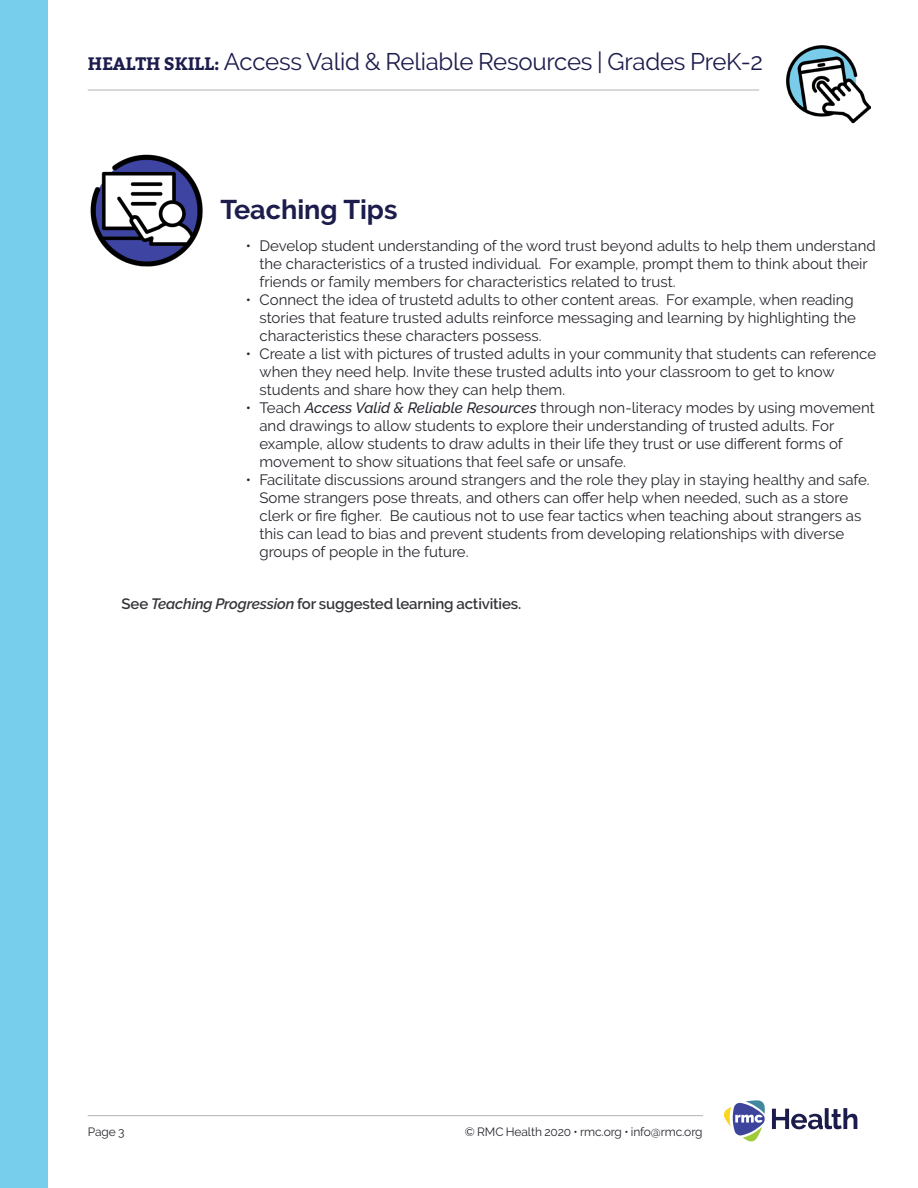
<style>
.page{position:relative;width:918px;height:1188px;background:#fff}
.page>*{position:absolute;margin:0;border:0;box-sizing:border-box;transform-origin:0 0}
.Teaching_Tips{font:700 27px "Raleway";color:#1c1c4d}
.t1{font:24px "Raleway";letter-spacing:-.01em;color:#1c1c4d}
.t2{font:15px/18px "Raleway";color:#26272e}
.t3{font:600 15px "Raleway";letter-spacing:-.01em;color:#36353b}
.t4{font:12px "Raleway";letter-spacing:-.01em;color:#26272e}
.s1{font-family:"Bitter";font-weight:700;font-size:18px}
.s2{font-weight:500;font-style:italic}
.s3{font-style:italic}
</style>
<div class="page">
<div style="left:0;top:0;width:47px;height:1188px;background:#77cdec"></div>
<svg style="left:724px;top:1100px;width:41px;height:42px"></svg>
<svg style="left:772px;top:1108px;width:85px;height:21px"></svg>
<hr style="left:88px;top:1115px;width:615px;height:1px;background:#b4b5b8">
<hr style="left:88px;top:90px;width:671px;height:1px;background:#b4b5b8">
<img style="left:787px;top:46px;width:84px;height:78px">
<img style="left:90px;top:154px;width:113px;height:113px">
<h2 class="t1" style="left:88px;top:47px;width:677px"><span class="s1">HEALTH SKILL:</span> Access Valid &amp; Reliable Resources | Grades PreK-2</h2>
<p class="Teaching_Tips" style="left:221px;top:195px;width:179px">Teaching Tips</p>
<p class="t2" style="left:259px;top:237px;width:618px;text-indent:-14px">• Develop student understanding of the word trust beyond adults to help them understand the characteristics of a trusted individual. For example, prompt them to think about their friends or family members for characteristics related to trust.</p>
<p class="t2" style="left:259px;top:291px;width:598px;text-indent:-14px">• Connect the idea of trustetd adults to other content areas. For example, when reading stories that feature trusted adults reinforce messaging and learning by highlighting the characteristics these characters possess.</p>
<p class="t2" style="left:259px;top:345px;width:618px;text-indent:-14px">• Create a list with pictures of trusted adults in your community that students can reference when they need help. Invite these trusted adults into your classroom to get to know students and share how they can help them.</p>
<p class="t2" style="left:259px;top:399px;width:617px;text-indent:-14px">• Teach <span class="s2">Access Valid &amp; Reliable Resources</span> through non-literacy modes by using movement and drawings to allow students to explore their understanding of trusted adults. For example, allow students to draw adults in their life they trust or use different forms of movement to show situations that feel safe or unsafe.</p>
<p class="t2" style="left:259px;top:471px;width:612px;text-indent:-14px">• Facilitate discussions around strangers and the role they play in staying healthy and safe.<br>Some strangers pose threats, and others can offer help when needed, such as a store clerk or fire figher. Be cautious not to use fear tactics when teaching about strangers as this can lead to bias and prevent students from developing relationships with diverse groups of people in the future.</p>
<p class="t3" style="left:122px;top:595px;width:401px">See <span class="s3">Teaching Progression</span> for suggested learning activities.</p>
<p class="t4" style="left:88px;top:1125px;width:38px">Page 3</p>
<p class="t4" style="left:465px;top:1125px;width:239px">© RMC Health 2020 • rmc.org • info@rmc.org</p>
</div>
